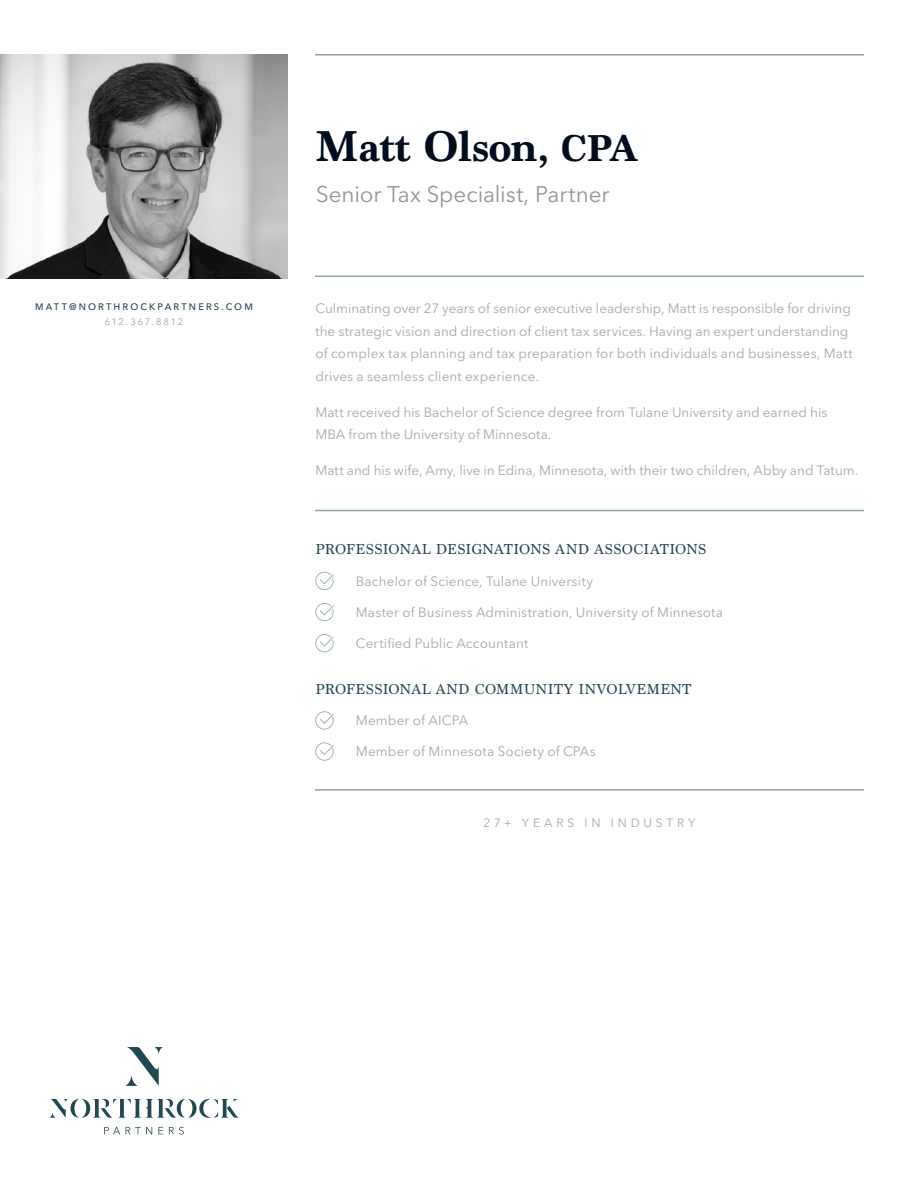
<style>
.page{position:relative;width:918px;height:1188px;background:#fff}
.page>*{position:absolute;margin:0;border:0;box-sizing:border-box;transform-origin:0 0}
.Name{font:700 45px "Marion";letter-spacing:-.015em;color:#000d1d}
.t1{font:22.5px "Avenir Next LT Pro";letter-spacing:-.005em;color:#949499}
.Subhead{font:15px "Marion";letter-spacing:.025em;color:#214751}
.Body_Copy{font:13.5px/22.5px "Avenir Next LT Pro";letter-spacing:.005em;color:#a6a8ab}
.Body_Copy_Bullets{font:13.5px "Avenir Next LT Pro";letter-spacing:.01em;color:#a6a8ab}
.Experience{font:12px "Avenir Next LT Pro";letter-spacing:.32em;color:#a6a8ab}
.Email{font:500 9.3px "Avenir Next LT Pro";letter-spacing:.23em;color:#214751}
.Phone{font:9.3px "Avenir Next LT Pro";letter-spacing:.165em;color:#91a6a8}
.s1{font-size:39px}
</style>
<div class="page">
<hr style="left:315px;top:276px;width:549px;height:1px;background:#91a6a8">
<hr style="left:315px;top:54px;width:549px;height:2px;background:#91a6a8">
<svg style="left:104px;top:1127px;width:16px;height:7px"></svg>
<svg style="left:126px;top:1127px;width:26px;height:7px"></svg>
<svg style="left:158px;top:1127px;width:5px;height:7px"></svg>
<svg style="left:169px;top:1127px;width:15px;height:8px"></svg>
<svg style="left:125px;top:1047px;width:38px;height:39px"></svg>
<svg style="left:49px;top:1099px;width:190px;height:19px"></svg>
<img style="left:0;top:54px;width:288px;height:224px">
<svg style="left:315px;top:572px;width:19px;height:18px"></svg>
<svg style="left:315px;top:603px;width:19px;height:18px"></svg>
<svg style="left:315px;top:634px;width:19px;height:18px"></svg>
<svg style="left:315px;top:711px;width:19px;height:19px"></svg>
<svg style="left:315px;top:742px;width:19px;height:19px"></svg>
<hr style="left:315px;top:510px;width:549px;height:1px;background:#91a6a8">
<hr style="left:315px;top:789px;width:549px;height:2px;background:#91a6a8">
<p class="Email" style="left:35px;top:301px;width:219px">MATT@NORTHROCKPARTNERS.COM</p>
<p class="Phone" style="left:105px;top:316px;width:80px">612.367.8812</p>
<p class="Name" style="left:316px;top:120px;width:324px">Matt Olson, <span class="s1">CPA</span></p>
<p class="t1" style="left:316px;top:180px;width:295px">Senior Tax Specialist, Partner</p>
<p class="Body_Copy" style="left:315px;top:297px;width:539px">Culminating over 27 years of senior executive leadership, Matt is responsible for driving the strategic vision and direction of client tax services. Having an expert understanding of complex tax planning and tax preparation for both individuals and businesses, Matt drives a seamless client experience.</p>
<p class="Body_Copy" style="left:315px;top:401px;width:514px">Matt received his Bachelor of Science degree from Tulane University and earned his<br>MBA from the University of Minnesota.</p>
<p class="Body_Copy" style="left:315px;top:459px;width:544px">Matt and his wife, Amy, live in Edina, Minnesota, with their two children, Abby and Tatum.</p>
<p class="Subhead" style="left:315px;top:541px;width:392px">PROFESSIONAL DESIGNATIONS AND ASSOCIATIONS</p>
<p class="Body_Copy_Bullets" style="left:356px;top:573px;width:239px">Bachelor of Science, Tulane University</p>
<p class="Body_Copy_Bullets" style="left:356px;top:604px;width:369px">Master of Business Administration, University of Minnesota</p>
<p class="Body_Copy_Bullets" style="left:356px;top:635px;width:174px">Certified Public Accountant</p>
<p class="Subhead" style="left:315px;top:680px;width:377px">PROFESSIONAL AND COMMUNITY INVOLVEMENT</p>
<p class="Body_Copy_Bullets" style="left:356px;top:712px;width:114px">Member of AICPA</p>
<p class="Body_Copy_Bullets" style="left:356px;top:743px;width:242px">Member of Minnesota Society of CPAs</p>
<p class="Experience" style="left:484px;top:815px;width:213px">27+ YEARS IN INDUSTRY</p>
</div>
